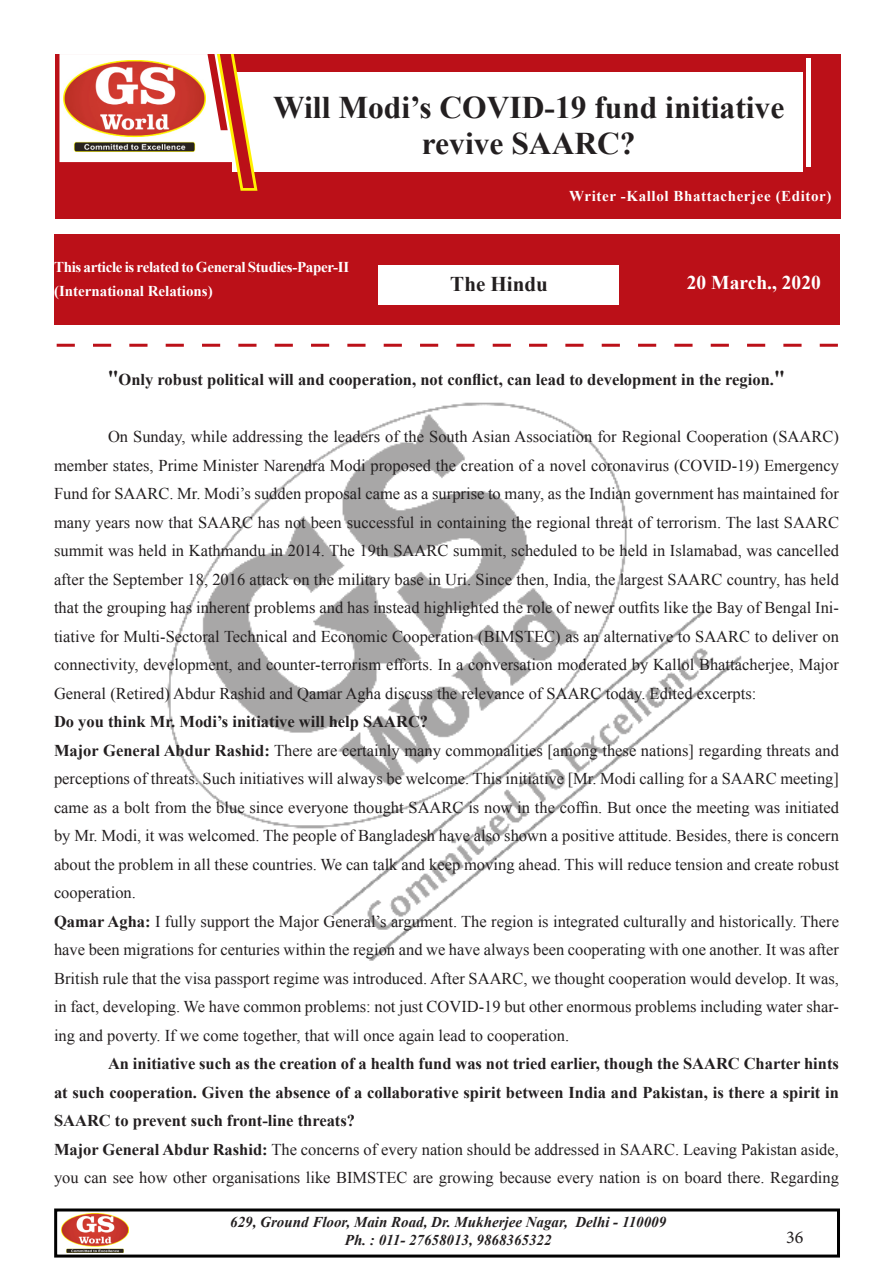
<style>
.page{position:relative;width:893px;height:1263px;background:#fff}
.page>*{position:absolute;margin:0;border:0;box-sizing:border-box;transform-origin:0 0}
.t1{font:700 31.5px/36px "Times New Roman";color:#231f20;text-align:center}
.t2{font:700 21px "Times New Roman";color:#231f20}
.ody_Text{font:700 19.5px "Times New Roman";color:#fff}
.t3{font:18px "Minion Pro";color:#231f20}
.t4{font:16.5px/28.5px "Times New Roman";color:#231f20;text-align:justify}
.t5{font:700 16.5px/28.5px "Times New Roman";color:#231f20;text-align:justify}
.t6{font:italic 700 15px/18px "Times New Roman";color:#231f20;text-align:center}
.Heading{font:700 15px/24px "Times New Roman";letter-spacing:-.02em;color:#fff}
.Heading-2{font:700 15px "Times New Roman";letter-spacing:.04em;color:#fff}
.s1{font-size:21px}
.s2{font-weight:700}
</style>
<div class="page">
<div style="left:54px;top:1208px;width:786px;height:49px;border:3px solid #000"></div>
<img style="left:167px;top:402px;width:575px;height:559px">
<img style="left:62px;top:1213px;width:66px;height:39px">
<svg style="left:57px;top:344px;width:781px;height:3px"></svg>
<div style="left:55px;top:54px;width:785px;height:164px;background:#bb1018"></div>
<div style="left:54px;top:234px;width:785px;height:91px;background:#bb1018"></div>
<div style="left:378px;top:265px;width:240px;height:40px;background:#fff"></div>
<div style="left:232px;top:72px;width:571px;height:100px;background:#fff"></div>
<svg style="left:60px;top:54px;width:198px;height:137px"></svg>
<svg style="left:806px;top:59px;width:5px;height:108px"></svg>
<p class="t1" style="left:273px;top:89px;width:513px">Will Modi’s COVID-19 fund initiative revive SAARC?</p>
<p class="Heading-2" style="left:569px;top:186px;width:264px">Writer -Kallol Bhattacherjee (Editor)</p>
<p class="Heading" style="left:54px;top:255px;width:297px">This article is related to General Studies-Paper-II (International Relations)</p>
<p class="t2" style="left:450px;top:269px;width:99px">The Hindu</p>
<p class="ody_Text" style="left:687px;top:269px;width:135px">20 March., 2020</p>
<p class="t5" style="left:107px;top:365px;width:680px"><span class="s1">"</span>Only robust political will and cooperation, not conflict, can lead to development in the region.<span class="s1">"</span></p>
<p class="t4" style="left:54px;top:422px;width:786px;text-indent:54px">On Sunday, while addressing the leaders of the South Asian Association for Regional Cooperation (SAARC) member states, Prime Minister Narendra Modi proposed the creation of a novel coronavirus (COVID-19) Emergency Fund for SAARC. Mr. Modi’s sudden proposal came as a surprise to many, as the Indian government has maintained for many years now that SAARC has not been successful in containing the regional threat of terrorism. The last SAARC summit was held in Kathmandu in 2014. The 19th SAARC summit, scheduled to be held in Islamabad, was cancelled after the September 18, 2016 attack on the military base in Uri. Since then, India, the largest SAARC country, has held that the grouping has inherent problems and has instead highlighted the role of newer outfits like the Bay of Bengal Ini&shy;tiative for Multi-Sectoral Technical and Economic Cooperation (BIMSTEC) as an alternative to SAARC to deliver on connectivity, development, and counter-terrorism efforts. In a conversation moderated by Kallol Bhattacherjee, Major General (Retired) Abdur Rashid and Qamar Agha discuss the relevance of SAARC today. Edited excerpts:</p>
<p class="t5" style="left:54px;top:707px;width:376px">Do you think Mr. Modi’s initiative will help SAARC?</p>
<p class="t4" style="left:54px;top:736px;width:786px"><span class="s2">Major General Abdur Rashid:</span> There are certainly many commonalities [among these nations] regarding threats and perceptions of threats. Such initiatives will always be welcome. This initiative [Mr. Modi calling for a SAARC meeting] came as a bolt from the blue since everyone thought SAARC is now in the coffin. But once the meeting was initiated by Mr. Modi, it was welcomed. The people of Bangladesh have also shown a positive attitude. Besides, there is concern about the problem in all these countries. We can talk and keep moving ahead. This will reduce tension and create robust cooperation.</p>
<p class="t4" style="left:54px;top:907px;width:786px"><span class="s2">Qamar Agha:</span> I fully support the Major General’s argument. The region is integrated culturally and historically. There have been migrations for centuries within the region and we have always been cooperating with one another. It was after British rule that the visa passport regime was introduced. After SAARC, we thought cooperation would develop. It was, in fact, developing. We have common problems: not just COVID-19 but other enormous problems including water shar&shy;ing and poverty. If we come together, that will once again lead to cooperation.</p>
<p class="t5" style="left:54px;top:1049px;width:786px;text-indent:54px">An initiative such as the creation of a health fund was not tried earlier, though the SAARC Charter hints at such cooperation. Given the absence of a collaborative spirit between India and Pakistan, is there a spirit in SAARC to prevent such front-line threats?</p>
<p class="t4" style="left:54px;top:1135px;width:786px"><span class="s2">Major General Abdur Rashid:</span> The concerns of every nation should be addressed in SAARC. Leaving Pakistan aside, you can see how other organisations like BIMSTEC are growing because every nation is on board there. Regarding</p>
<p class="t6" style="left:230px;top:1212px;width:437px">629, Ground Floor, Main Road, Dr. Mukherjee Nagar, Delhi - 110009<br>Ph. : 011- 27658013, 9868365322</p>
<p class="t3" style="left:786px;top:1225px;width:19px">36</p>
</div>
